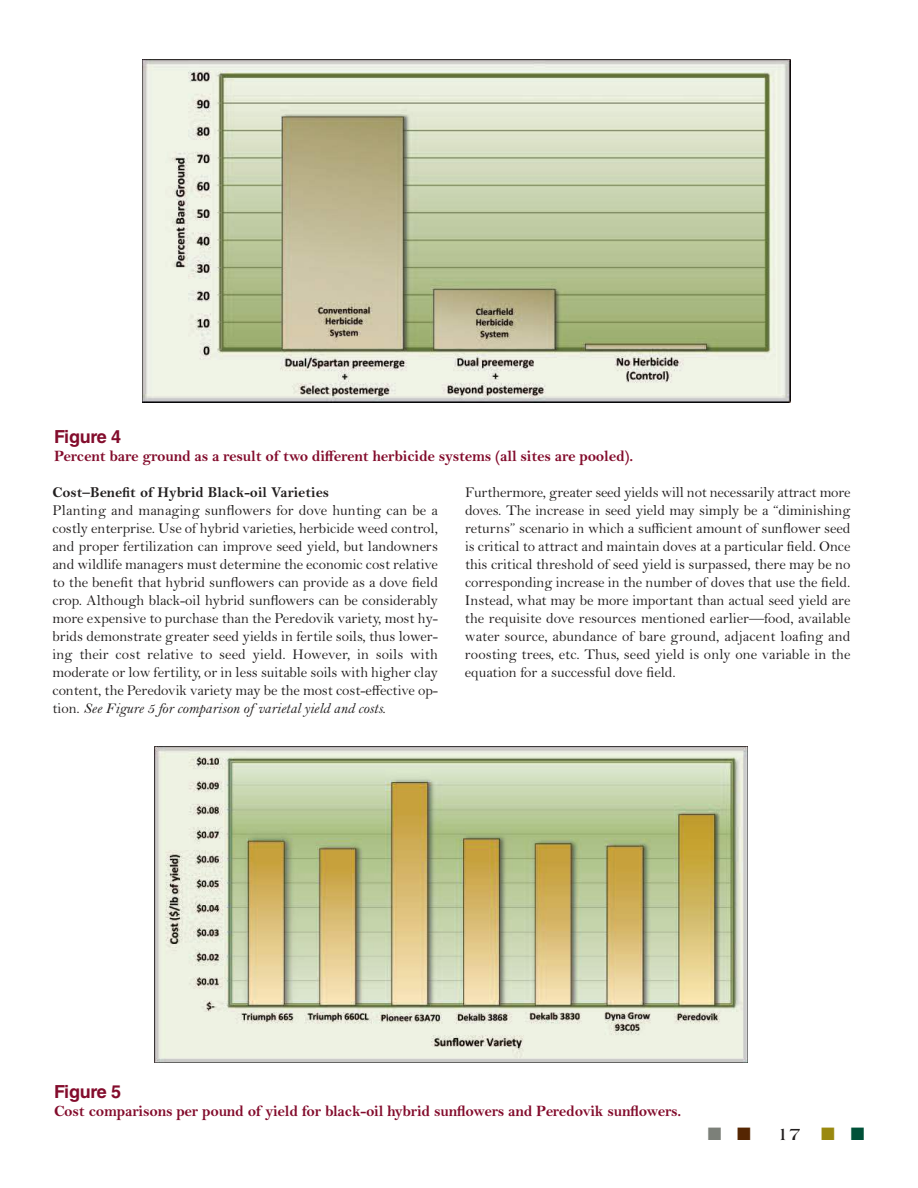
<style>
.page{position:relative;width:918px;height:1188px;background:#fff}
.page>*{position:absolute;margin:0;border:0;box-sizing:border-box;transform-origin:0 0}
.t1{font:700 18px "Helvetica LT Std";letter-spacing:-.015em;color:#830c2c}
.t2{font:700 18px "Americana Std";color:#221f1f}
.t3{font:700 15.75px "Bell MT Std";letter-spacing:-.015em;color:#830c2c}
.t4{font:15px/18px "Bell MT Std";letter-spacing:-.005em;color:#221f1f;text-align:justify}
.t5{font:700 15px "Bell MT Std";color:#221f1f}
.s1{font-style:italic}
.s2{color:#9a890f}
.s3{color:#005138}
</style>
<div class="page">
<img style="left:142px;top:60px;width:648px;height:342px">
<img style="left:155px;top:746px;width:593px;height:317px">
<p class="t1" style="left:54px;top:430px;width:69px">Figure 4</p>
<p class="t3" style="left:54px;top:450px;width:581px">Percent bare ground as a result of two different herbicide systems (all sites are pooled).</p>
<p class="t5" style="left:52px;top:487px;width:278px">Cost–Benefit of Hybrid Black-oil Varieties</p>
<p class="t4" style="left:52px;top:503px;width:387px">Planting and managing sunflowers for dove hunting can be a costly enterprise. Use of hybrid varieties, herbicide weed control, and proper fertilization can improve seed yield, but landowners and wildlife managers must determine the economic cost relative to the benefit that hybrid sunflowers can provide as a dove field crop. Although black-oil hybrid sunflowers can be considerably more expensive to purchase than the Peredovik variety, most hy&shy;brids demonstrate greater seed yields in fertile soils, thus lower&shy;ing their cost relative to seed yield. However, in soils with moderate or low fertility, or in less suitable soils with higher clay content, the Peredovik variety may be the most cost-effective op&shy;tion. <span class="s1">See Figure 5 for comparison of varietal yield and costs.</span></p>
<p class="t4" style="left:465px;top:485px;width:387px">Furthermore, greater seed yields will not necessarily attract more doves. The increase in seed yield may simply be a “diminishing returns” scenario in which a sufficient amount of sunflower seed is critical to attract and maintain doves at a particular field. Once this critical threshold of seed yield is surpassed, there may be no corresponding increase in the number of doves that use the field.<br>Instead, what may be more important than actual seed yield are the requisite dove resources mentioned earlier—food, available water source, abundance of bare ground, adjacent loafing and roosting trees, etc. Thus, seed yield is only one variable in the equation for a successful dove field.</p>
<p class="t1" style="left:54px;top:1085px;width:69px">Figure 5</p>
<p class="t3" style="left:54px;top:1105px;width:629px">Cost comparisons per pound of yield for black-oil hybrid sunflowers and Peredovik sunflowers.</p>
<p class="t2" style="left:777px;top:1123px;width:89px">17 <span class="s2">■</span><span class="s3">■</span></p>
</div>
